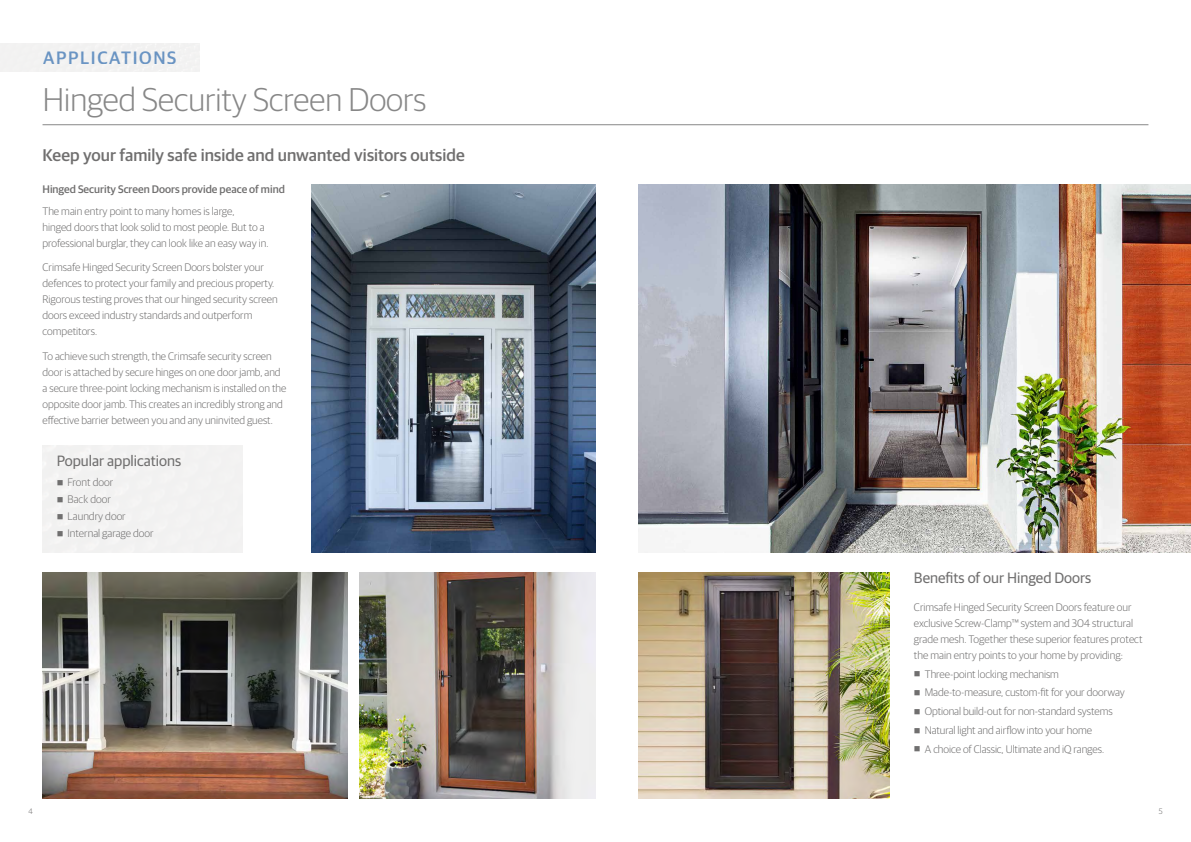
<style>
.page{position:relative;width:1191px;height:842px;background:#fff}
.page>*{position:absolute;margin:0;border:0;box-sizing:border-box;transform-origin:0 0}
.t1{font:300 33px "Guardian Sans";color:#878787}
.t2{font:500 18px "Guardian Sans";letter-spacing:.09em;color:#709dcf}
.t3{font:500 17px "Guardian Sans";color:#706f6f}
.t4{font:15px "Guardian Sans";color:#706f6f}
.t5{font:300 11px/16px "Guardian Sans";color:#706f6f}
.t6{font:500 11px "Guardian Sans";color:#706f6f}
.t7{font:300 8px "Guardian Sans";color:#706f6f}
</style>
<div class="page">
<img style="left:638px;top:184px;width:553px;height:369px">
<img style="left:43px;top:572px;width:304px;height:227px">
<img style="left:360px;top:572px;width:235px;height:227px">
<img style="left:638px;top:572px;width:251px;height:227px">
<img style="left:312px;top:184px;width:283px;height:369px">
<hr style="left:43px;top:125px;width:1105px;height:1px;background:#878787">
<h2 class="t2" style="left:43px;top:44px;width:135px">APPLICATIONS</h2>
<h1 class="t1" style="left:43px;top:77px;width:385px">Hinged Security Screen Doors</h1>
<h3 class="t3" style="left:43px;top:143px;width:424px">Keep your family safe inside and unwanted visitors outside</h3>
<p class="t6" style="left:43px;top:181px;width:244px">Hinged Security Screen Doors provide peace of mind</p>
<p class="t5" style="left:43px;top:202px;width:227px">The main entry point to many homes is large,<br>hinged doors that look solid to most people. But to a professional burglar, they can look like an easy way in.</p>
<p class="t5" style="left:43px;top:259px;width:237px">Crimsafe Hinged Security Screen Doors bolster your defences to protect your family and precious property.<br>Rigorous testing proves that our hinged security screen doors exceed industry standards and outperform competitors.</p>
<p class="t5" style="left:43px;top:347px;width:245px">To achieve such strength, the Crimsafe security screen door is attached by secure hinges on one door jamb, and a secure three-point locking mechanism is installed on the opposite door jamb. This creates an incredibly strong and effective barrier between you and any uninvited guest.</p>
<h3 class="t4" style="left:57px;top:450px;width:126px">Popular applications</h3>
<p class="t5" style="left:57px;top:473px;width:58px">■ Front door</p>
<p class="t5" style="left:57px;top:490px;width:56px">■ Back door</p>
<p class="t5" style="left:57px;top:507px;width:71px">■ Laundry door</p>
<p class="t5" style="left:57px;top:524px;width:98px">■ Internal garage door</p>
<h3 class="t4" style="left:914px;top:567px;width:179px">Benefits of our Hinged Doors</h3>
<p class="t5" style="left:914px;top:598px;width:230px">Crimsafe Hinged Security Screen Doors feature our exclusive Screw-Clamp™ system and 304 structural grade mesh. Together these superior features protect the main entry points to your home by providing:</p>
<p class="t5" style="left:914px;top:665px;width:146px">■ Three-point locking mechanism</p>
<p class="t5" style="left:914px;top:684px;width:212px">■ Made-to-measure, custom-fit for your doorway</p>
<p class="t5" style="left:914px;top:703px;width:200px">■ Optional build-out for non-standard systems</p>
<p class="t5" style="left:914px;top:721px;width:180px">■ Natural light and airflow into your home</p>
<p class="t5" style="left:914px;top:740px;width:192px">■ A choice of Classic, Ultimate and iQ ranges.</p>
<p class="t7" style="left:28px;top:805px;width:6px">4</p>
<p class="t7" style="left:1158px;top:805px;width:5px">5</p>
</div>
